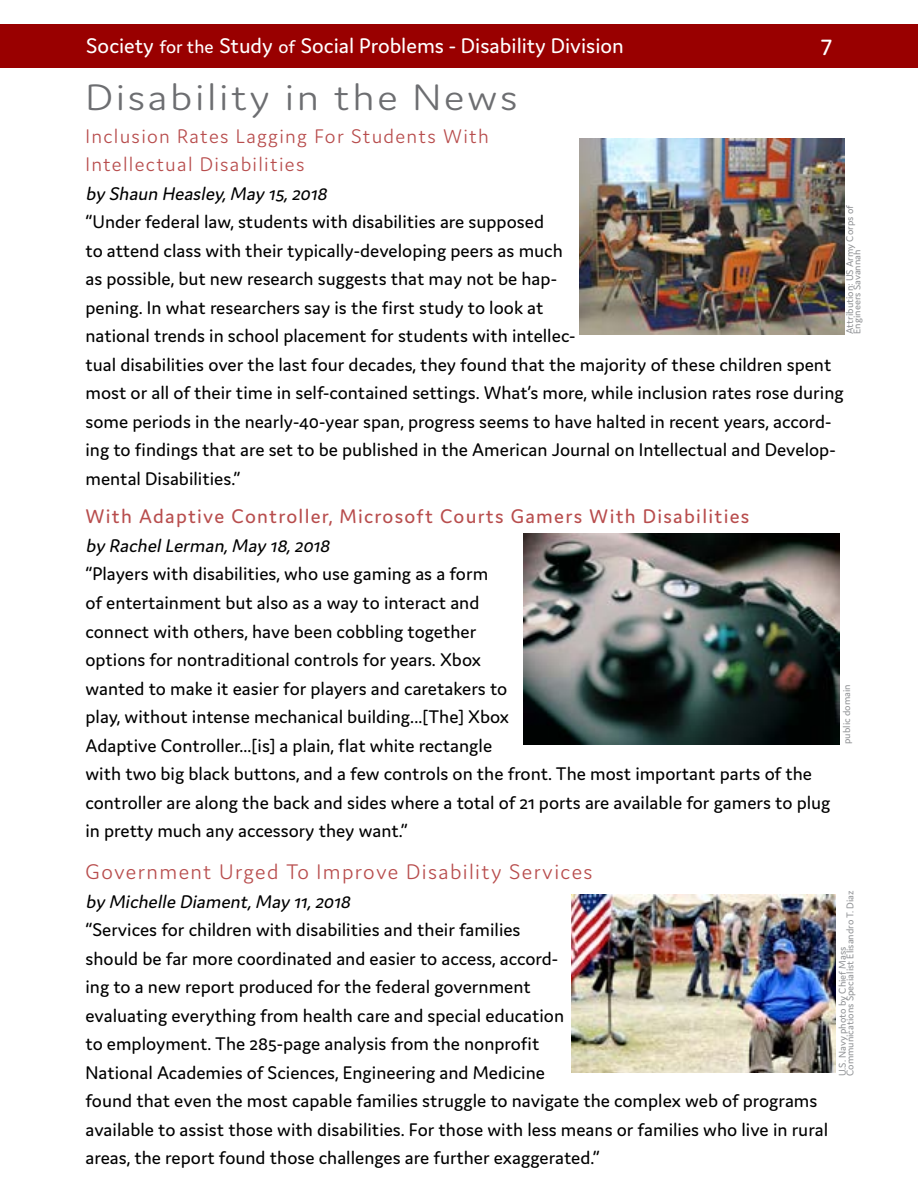
<style>
.page{position:relative;width:918px;height:1188px;background:#fff}
.page>*{position:absolute;margin:0;border:0;box-sizing:border-box;transform-origin:0 0}
.t1{font:300 39.15px "Domus";letter-spacing:.06em;color:#6d6e71;scale:1.11 1}
.t2{font:27px "Domus";color:#fff}
.t3{font:22.5px "Domus";color:#fff}
.t4{font:300 22.5px "Domus";letter-spacing:.06em;color:#b84d4d}
.t5{font:21px "Domus";letter-spacing:.06em;color:#b84d4d}
.t6{font:300 21px/28.5px "Domus";letter-spacing:.06em;color:#b84d4d}
.t7{font:19.5px/28.5px "Domus";color:#000}
.t8{font:italic 19.5px "Domus";color:#000}
.t9{font:10.5px/7.5px "Domus";color:#939598}
.s1{font-size:19.5px}
</style>
<div class="page">
<div style="left:0;top:24px;width:918px;height:44px;background:#900"></div>
<img style="left:523px;top:533px;width:317px;height:212px">
<img style="left:580px;top:139px;width:265px;height:195px">
<img style="left:571px;top:895px;width:265px;height:177px">
<p class="t3" style="left:86px;top:33px;width:539px">Society <span class="s1">for the</span> Study <span class="s1">of</span> Social Problems - Disability Division</p>
<h2 class="t2" style="left:821px;top:29px;width:13px">7</h2>
<h1 class="t1" style="left:86px;top:76px;width:391px">Disability in the News</h1>
<p class="t6" style="left:86px;top:121px;width:405px">Inclusion Rates Lagging For Students With<br>Intellectual Disabilities</p>
<p class="t8" style="left:86px;top:183px;width:247px">by Shaun Heasley,May 15,2018</p>
<p class="t7" style="left:86px;top:207px;width:760px">“Under federal law, students with disabilities are supposed<br>to attend class with their typically-developing peers as much<br>as possible, but new research suggests that may not be hap-<br>pening. In what researchers say is the first study to look at<br>national trends in school placement for students with intellec-<br>tual disabilities over the last four decades, they found that the majority of these children spent most or all of their time in self-contained settings. What’s more, while inclusion rates rose during some periods in the nearly-40-year span, progress seems to have halted in recent years, accord&shy;ing to findings that are set to be published in the American Journal on Intellectual and Develop&shy;mental Disabilities.”</p>
<p class="t9" style="left:846px;top:334px;width:130px;rotate:-90deg">Attribution: US Army Corps of<br>Engineers Savannah</p>
<p class="t5" style="left:86px;top:505px;width:665px">With Adaptive Controller, Microsoft Courts Gamers With Disabilities</p>
<p class="t8" style="left:86px;top:535px;width:249px">by RachelLerman,May 18,2018</p>
<p class="t7" style="left:86px;top:560px;width:746px">“Players with disabilities, who use gaming as a form<br>of entertainment but also as a way to interact and<br>connect with others, have been cobbling together<br>options for nontraditional controls for years. Xbox<br>wanted to make it easier for players and caretakers to<br>play, without intense mechanical building...[The] Xbox<br>Adaptive Controller...[is] a plain, flat white rectangle<br>with two big black buttons, and a few controls on the front. The most important parts of the controller are along the back and sides where a total of 21 ports are available for gamers to plug in pretty much any accessory they want.”</p>
<p class="t4" style="left:86px;top:860px;width:509px">Government Urged To Improve Disability Services</p>
<p class="t8" style="left:86px;top:891px;width:270px">by Michelle Diament,May 11,2018</p>
<p class="t7" style="left:86px;top:916px;width:744px">“Services for children with disabilities and their families<br>should be far more coordinated and easier to access, accord-<br>ing to a new report produced for the federal government<br>evaluating everything from health care and special education<br>to employment. The 285-page analysis from the nonprofit<br>National Academies of Sciences, Engineering and Medicine<br>found that even the most capable families struggle to navigate the complex web of programs available to assist those with disabilities. For those with less means or families who live in rural areas, the report found those challenges are further exaggerated.”</p>
<p class="t9" style="left:843px;top:744px;width:61px;rotate:-90deg">public domain</p>
<p class="t9" style="left:839px;top:1076px;width:187px;rotate:-90deg">U.S. Navy photo by Chief Mass<br>Communications Specialist Elisandro T. Diaz</p>
</div>
